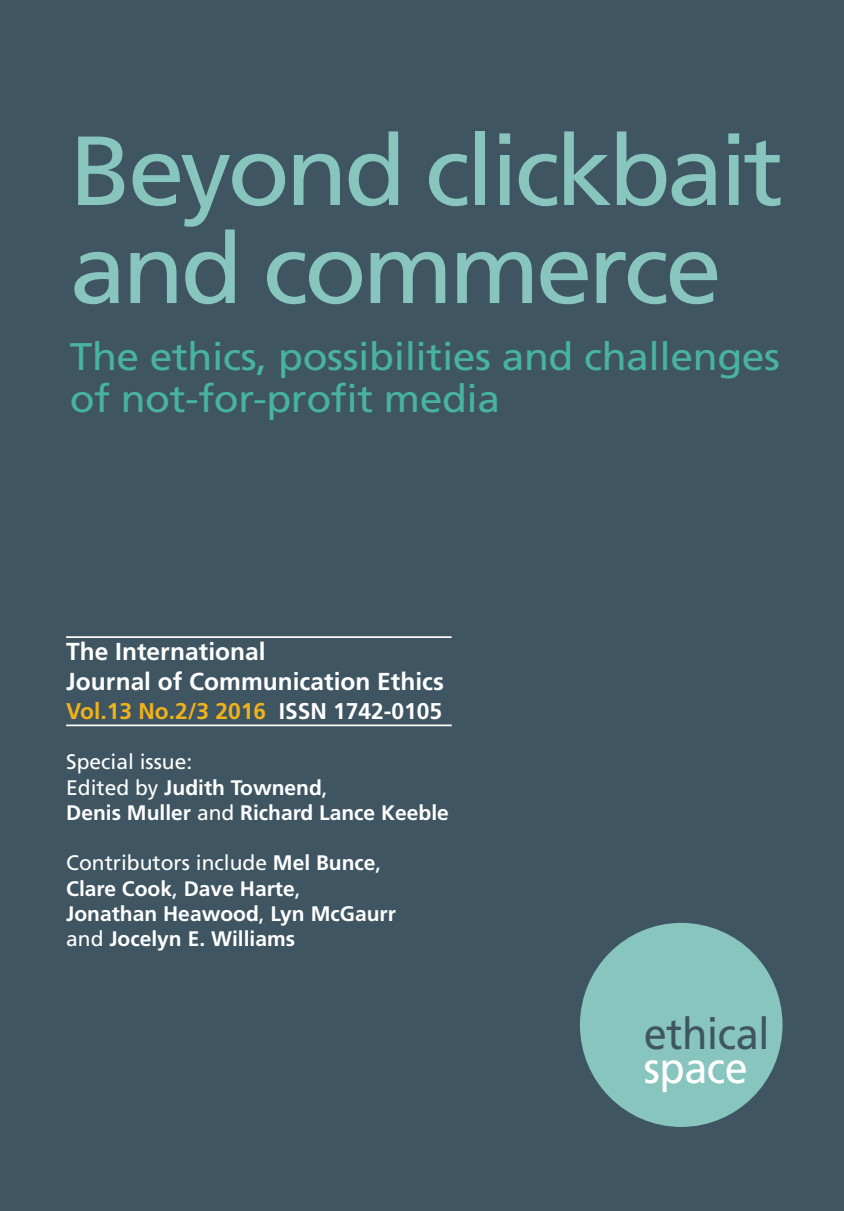
<style>
.page{position:relative;width:844px;height:1211px;background:#fff}
.page>*{position:absolute;margin:0;border:0;box-sizing:border-box;transform-origin:0 0}
.t1{font:98px/98px "Frutiger";letter-spacing:-.04em;color:#88c5be;scale:1.04 1}
.t2{font:43.75px "Frutiger";letter-spacing:-.015em;color:#3f5662;scale:.95 1}
.t3{font:43.75px "Frutiger";letter-spacing:-.015em;color:#fff;scale:.95 1}
.t4{font:38.5px/42px "Frutiger";letter-spacing:-.01em;color:#48b39f;scale:1.06 1}
.t5{font:700 24.5px/29.4px "Frutiger";color:#fff}
.t6{font:700 22.75px "Frutiger";color:#efb21a}
.t7{font:700 21px/25.2px "Frutiger";color:#fff}
.s1{color:#fff}
.s2{font-weight:400}
</style>
<div class="page">
<div style="left:0;top:0;width:843px;height:1210px;background:#3f5662"></div>
<div style="left:579px;top:922px;width:203px;height:204px;background:#88c5be;border-radius:50%"></div>
<hr style="left:66px;top:724px;width:385px;height:2px;background:#fff">
<hr style="left:66px;top:636px;width:385px;height:2px;background:#fff">
<h1 class="t1" style="left:70px;top:122px;width:687px">Beyond clickbait and commerce</h1>
<h3 class="t4" style="left:70px;top:336px;width:671px">The ethics, possibilities and challenges of not-for-profit media</h3>
<p class="t5" style="left:66px;top:637px;width:379px">The International<br>Journal of Communication Ethics</p>
<p class="t6" style="left:66px;top:697px;width:377px">Vol.13 No.2/3 2016 <span class="s1">ISSN 1742-0105</span></p>
<p class="t7" style="left:66px;top:749px;width:384px"><span class="s2">Special issue:<br>Edited by</span> Judith Townend<span class="s2">,<br></span>Denis Muller <span class="s2">and</span> Richard Lance Keeble</p>
<p class="t7" style="left:66px;top:850px;width:331px"><span class="s2">Contributors include</span> Mel Bunce<span class="s2">,<br></span>Clare Cook<span class="s2">,</span> Dave Harte<span class="s2">,<br></span>Jonathan Heawood<span class="s2">,</span> Lyn McGaurr <span class="s2">and</span> Jocelyn E. Williams</p>
<h2 class="t2" style="left:643px;top:1008px;width:134px">ethical</h2>
<h2 class="t3" style="left:643px;top:1041px;width:111px">space</h2>
</div>
